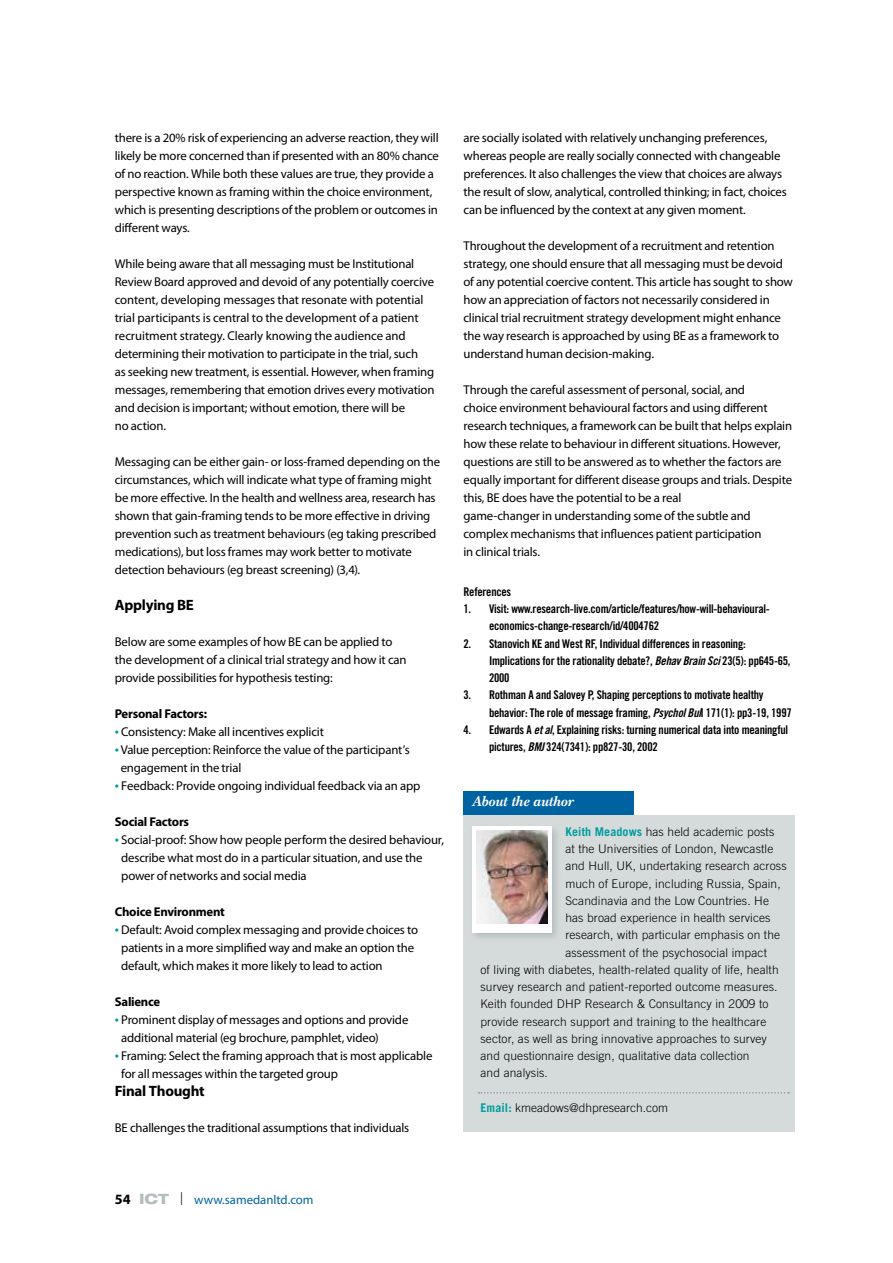
<style>
.page{position:relative;width:893px;height:1263px;background:#fff}
.page>*{position:absolute;margin:0;border:0;box-sizing:border-box;transform-origin:0 0}
.t1{font:700 15px "Myriad Pro";letter-spacing:-.015em;color:#000}
.t2{font:italic 700 15px "ITC New Baskerville";color:#fff}
.t3{font:12.75px/18px "Myriad Pro";letter-spacing:-.015em;color:#000}
.t4{font:700 12.75px "Myriad Pro";letter-spacing:-.02em;color:#000}
.t5{font:12.75px "Myriad Pro";color:#0063a1}
.t6{font:300 12px "Trade Gothic";letter-spacing:.01em;color:#000}
.t7{font:12px/17.2px "Trade Gothic LT Std Bd Cn 20";letter-spacing:-.02em;color:#000}
.s1{font-size:15px;color:#009c9e}
.s2{font-family:"Trade Gothic LT Std Bd Cn 20 Obl"}
.s3{font-family:"Trade Gothic LT Std";font-weight:700;color:#009c9e}
.s4{font-weight:700;font-size:14.25px;color:#000}
.s5{font-family:"Helvetica Neue LT Std";font-weight:800;font-stretch:expanded;font-size:14.25px;color:#b5bebf}
.s6{font-family:"Helvetica Neue LT Std";font-weight:100;font-size:18px;color:#000}
</style>
<div class="page">
<div style="left:463px;top:814px;width:332px;height:317px;background:#d5dada"></div>
<div style="left:463px;top:791px;width:171px;height:23px;background:#0063a1"></div>
<svg style="left:478px;top:1092px;width:311px;height:1px"></svg>
<div style="left:469px;top:824px;width:93px;height:118px;background:linear-gradient(to right,#cad0d1,#c7cece)"></div>
<div style="left:472px;top:826px;width:80px;height:107px;background:#fff"></div>
<img style="left:476px;top:830px;width:71px;height:93px">
<p class="t3" style="left:115px;top:129px;width:326px">there is a 20% risk of experiencing an adverse reaction, they will likely be more concerned than if presented with an 80% chance of no reaction. While both these values are true, they provide a perspective known as framing within the choice environment, which is presenting descriptions of the problem or outcomes in different ways.</p>
<p class="t3" style="left:115px;top:255px;width:321px">While being aware that all messaging must be Institutional Review Board approved and devoid of any potentially coercive content, developing messages that resonate with potential trial participants is central to the development of a patient recruitment strategy. Clearly knowing the audience and determining their motivation to participate in the trial, such<br>as seeking new treatment, is essential. However, when framing messages, remembering that emotion drives every motivation and decision is important; without emotion, there will be<br>no action.</p>
<p class="t3" style="left:115px;top:453px;width:327px">Messaging can be either gain- or loss-framed depending on the circumstances, which will indicate what type of framing might be more effective. In the health and wellness area, research has shown that gain-framing tends to be more effective in driving prevention such as treatment behaviours (eg taking prescribed medications), but loss frames may work better to motivate detection behaviours (eg breast screening) (3,4).</p>
<p class="t1" style="left:115px;top:595px;width:81px">Applying BE</p>
<p class="t3" style="left:115px;top:633px;width:293px">Below are some examples of how BE can be applied to the development of a clinical trial strategy and how it can provide possibilities for hypothesis testing:</p>
<p class="t4" style="left:115px;top:705px;width:94px">Personal Factors:</p>
<p class="t3" style="left:115px;top:723px;width:211px"><span class="s1">•</span> Consistency: Make all incentives explicit</p>
<p class="t3" style="left:121px;top:741px;width:291px;text-indent:-6px"><span class="s1">•</span>Value perception: Reinforce the value of the participant’s engagement in the trial</p>
<p class="t3" style="left:115px;top:777px;width:307px"><span class="s1">•</span> Feedback: Provide ongoing individual feedback via an app</p>
<p class="t4" style="left:115px;top:813px;width:76px">Social Factors</p>
<p class="t3" style="left:121px;top:831px;width:324px;text-indent:-6px"><span class="s1">•</span> Social-proof: Show how people perform the desired behaviour, describe what most do in a particular situation, and use the power of networks and social media</p>
<p class="t4" style="left:115px;top:903px;width:112px">Choice Environment</p>
<p class="t3" style="left:121px;top:921px;width:298px;text-indent:-6px"><span class="s1">•</span> Default: Avoid complex messaging and provide choices to patients in a more simplified way and make an option the default, which makes it more likely to lead to action</p>
<p class="t4" style="left:115px;top:993px;width:47px">Salience</p>
<p class="t3" style="left:121px;top:1011px;width:289px;text-indent:-6px"><span class="s1">•</span> Prominent display of messages and options and provide additional material (eg brochure, pamphlet, video)</p>
<p class="t3" style="left:121px;top:1047px;width:313px;text-indent:-6px"><span class="s1">•</span> Framing: Select the framing approach that is most applicable for all messages within the targeted group</p>
<p class="t1" style="left:115px;top:1081px;width:91px">Final Thought</p>
<p class="t3" style="left:115px;top:1119px;width:296px">BE challenges the traditional assumptions that individuals</p>
<p class="t3" style="left:463px;top:129px;width:325px">are socially isolated with relatively unchanging preferences, whereas people are really socially connected with changeable preferences. It also challenges the view that choices are always the result of slow, analytical, controlled thinking; in fact, choices can be influenced by the context at any given moment.</p>
<p class="t3" style="left:463px;top:237px;width:331px">Throughout the development of a recruitment and retention strategy, one should ensure that all messaging must be devoid of any potential coercive content. This article has sought to show how an appreciation of factors not necessarily considered in clinical trial recruitment strategy development might enhance the way research is approached by using BE as a framework to understand human decision-making.</p>
<p class="t3" style="left:463px;top:381px;width:330px">Through the careful assessment of personal, social, and<br>choice environment behavioural factors and using different research techniques, a framework can be built that helps explain how these relate to behaviour in different situations. However, questions are still to be answered as to whether the factors are equally important for different disease groups and trials. Despite this, BE does have the potential to be a real<br>game-changer in understanding some of the subtle and complex mechanisms that influences patient participation<br>in clinical trials.</p>
<p class="t7" style="left:463px;top:583px;width:49px">References</p>
<p class="t7" style="left:489px;top:600px;width:282px;text-indent:-26px">1. Visit: www.research-live.com/article/features/how-will-behavioural&shy;economics-change-research/id/4004762</p>
<p class="t7" style="left:489px;top:635px;width:303px;text-indent:-26px">2. Stanovich KE and West RF, Individual differences in reasoning:<br>Implications for the rationality debate?, <span class="s2">Behav Brain Sci</span> 23(5): pp645-65,<br>2000</p>
<p class="t7" style="left:489px;top:686px;width:304px;text-indent:-26px">3. Rothman A and Salovey P, Shaping perceptions to motivate healthy behavior: The role of message framing, <span class="s2">Psychol Bul</span>l 171(1): pp3-19, 1997</p>
<p class="t7" style="left:489px;top:721px;width:301px;text-indent:-26px">4. Edwards A <span class="s2">et al</span>, Explaining risks: turning numerical data into meaningful pictures, <span class="s2">BMJ</span> 324(7341): pp827-30, 2002</p>
<p class="t2" style="left:472px;top:792px;width:103px">About the author</p>
<p class="t6" style="left:565px;top:824px;width:211px"><span class="s3">Keith Meadows</span> has held academic posts</p>
<p class="t6" style="left:565px;top:842px;width:210px">at the Universities of London, Newcastle</p>
<p class="t6" style="left:565px;top:859px;width:223px">and Hull, UK, undertaking research across</p>
<p class="t6" style="left:565px;top:876px;width:217px">much of Europe, including Russia, Spain,</p>
<p class="t6" style="left:565px;top:893px;width:205px">Scandinavia and the Low Countries. He</p>
<p class="t6" style="left:565px;top:911px;width:207px">has broad experience in health services</p>
<p class="t6" style="left:565px;top:928px;width:216px">research, with particular emphasis on the</p>
<p class="t6" style="left:565px;top:945px;width:203px">assessment of the psychosocial impact</p>
<p class="t6" style="left:480px;top:962px;width:300px">of living with diabetes, health-related quality of life, health</p>
<p class="t6" style="left:480px;top:980px;width:299px">survey research and patient-reported outcome measures.</p>
<p class="t6" style="left:480px;top:997px;width:290px">Keith founded DHP Research &amp; Consultancy in 2009 to</p>
<p class="t6" style="left:480px;top:1014px;width:287px">provide research support and training to the healthcare</p>
<p class="t6" style="left:480px;top:1031px;width:288px">sector, as well as bring innovative approaches to survey</p>
<p class="t6" style="left:480px;top:1049px;width:270px">and questionnaire design, qualitative data collection</p>
<p class="t6" style="left:480px;top:1066px;width:69px">and analysis.</p>
<p class="t6" style="left:480px;top:1100px;width:189px"><span class="s3">Email:</span> kmeadows@dhpresearch.com</p>
<p class="t5" style="left:115px;top:1191px;width:200px"><span class="s4">54</span> <span class="s5">ICT</span> <span class="s6">l</span> www.samedanltd.com</p>
</div>
